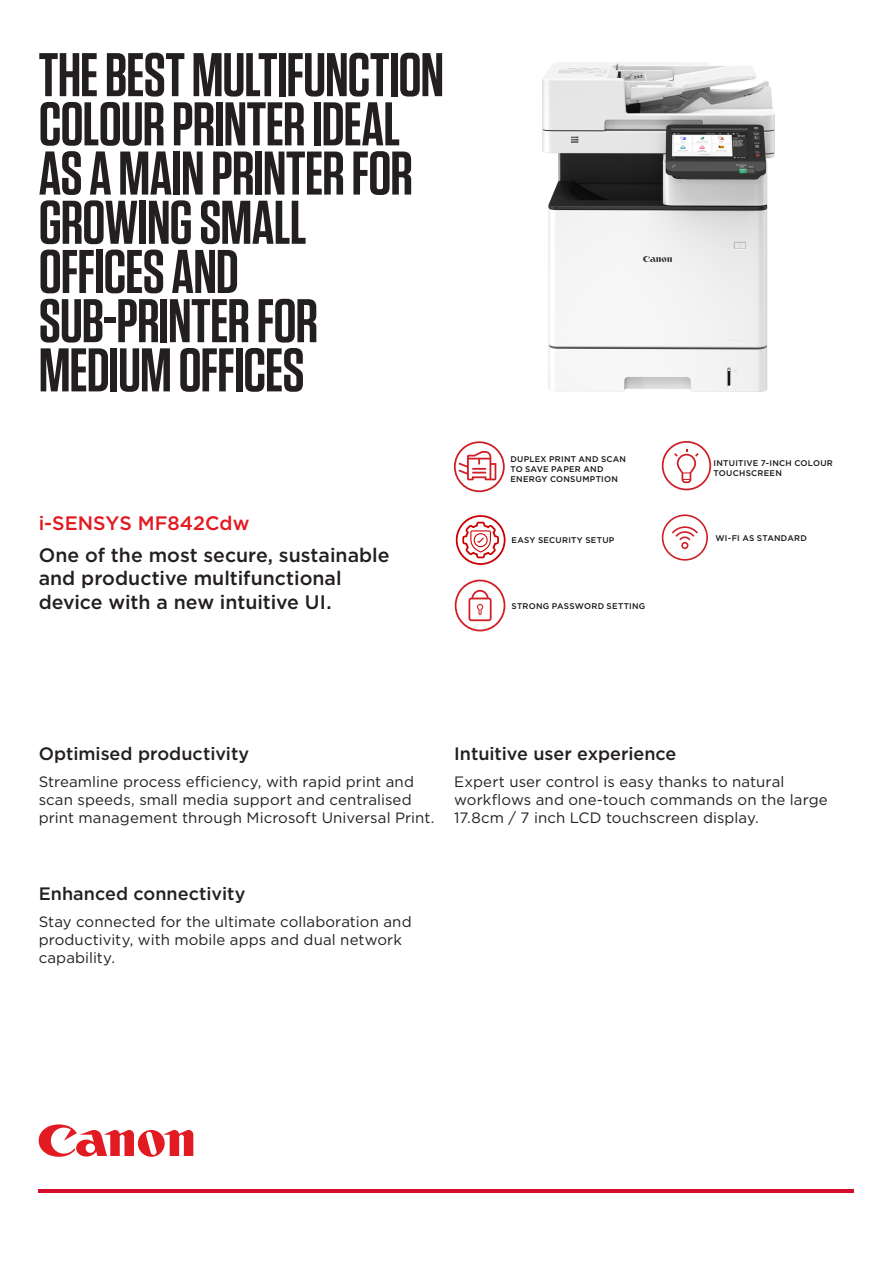
<style>
.page{position:relative;width:893px;height:1263px;background:#fff}
.page>*{position:absolute;margin:0;border:0;box-sizing:border-box;transform-origin:0 0}
.Headline{font:600 61.5px/49.2px "Tungsten";letter-spacing:-.015em;color:#231f20}
.Product_name{font:500 19.5px/23.4px "Gotham";color:#231f20}
.Product_name-2{font:500 19.5px "Gotham";color:#e21a21}
.Product_name-3{font:500 18px "Gotham";color:#231f20}
.t1{font:15px/18px "Gotham";letter-spacing:.005em;color:#231f20}
.Sub-headline{font:500 8.25px/9.9px "Gotham";letter-spacing:.03em;color:#171419}
</style>
<div class="page">
<svg style="left:39px;top:1124px;width:154px;height:33px"></svg>
<hr style="left:39px;top:1189px;width:815px;height:3px;background:#d30d2b">
<img style="left:542px;top:62px;width:233px;height:330px">
<svg style="left:455px;top:580px;width:50px;height:51px"></svg>
<svg style="left:455px;top:515px;width:50px;height:50px"></svg>
<svg style="left:662px;top:441px;width:49px;height:49px"></svg>
<svg style="left:662px;top:514px;width:46px;height:47px"></svg>
<svg style="left:454px;top:441px;width:51px;height:51px"></svg>
<p class="Headline" style="left:39px;top:51px;width:407px">THE BEST MULTIFUNCTION<br>COLOUR PRINTER IDEAL<br>AS A MAIN PRINTER FOR<br>GROWING SMALL</p>
<p class="Headline" style="left:39px;top:248px;width:202px">OFFICES AND</p>
<p class="Headline" style="left:39px;top:297px;width:281px">SUB-PRINTER FOR<br>MEDIUM OFFICES</p>
<p class="Product_name-2" style="left:39px;top:510px;width:212px">i-SENSYS MF842Cdw</p>
<p class="Product_name" style="left:39px;top:543px;width:352px">One of the most secure, sustainable and productive multifunctional device with a new intuitive UI.</p>
<p class="Sub-headline" style="left:510px;top:454px;width:117px">DUPLEX PRINT AND SCAN<br>TO SAVE PAPER AND<br>ENERGY CONSUMPTION</p>
<p class="Sub-headline" style="left:511px;top:535px;width:104px">EASY SECURITY SETUP</p>
<p class="Sub-headline" style="left:511px;top:601px;width:135px">STRONG PASSWORD SETTING</p>
<p class="Sub-headline" style="left:714px;top:458px;width:121px">INTUITIVE 7-INCH COLOUR<br>TOUCHSCREEN</p>
<p class="Sub-headline" style="left:715px;top:533px;width:93px">WI-FI AS STANDARD</p>
<p class="Product_name-3" style="left:39px;top:742px;width:212px">Optimised productivity</p>
<p class="t1" style="left:39px;top:772px;width:397px">Streamline process efficiency, with rapid print and scan speeds, small media support and centralised print management through Microsoft Universal Print.</p>
<p class="Product_name-3" style="left:454px;top:742px;width:224px">Intuitive user experience</p>
<p class="t1" style="left:454px;top:772px;width:375px">Expert user control is easy thanks to natural workflows and one-touch commands on the large<br>17.8cm / 7 inch LCD touchscreen display.</p>
<p class="Product_name-3" style="left:39px;top:882px;width:208px">Enhanced connectivity</p>
<p class="t1" style="left:39px;top:912px;width:374px">Stay connected for the ultimate collaboration and productivity, with mobile apps and dual network capability.</p>
</div>
